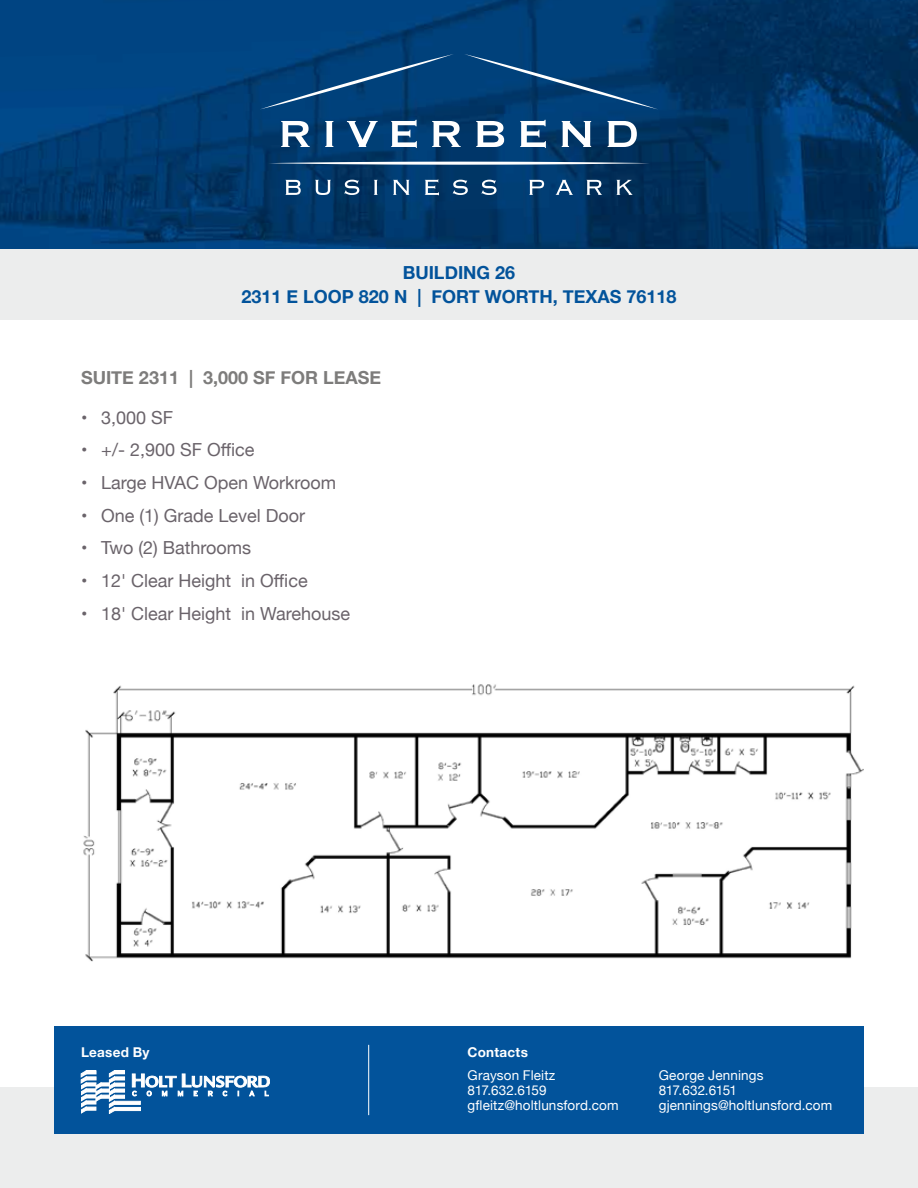
<style>
.page{position:relative;width:918px;height:1188px;background:#fff}
.page>*{position:absolute;margin:0;border:0;box-sizing:border-box;transform-origin:0 0}
.t1{font:18px "Helvetica Neue";color:#6a636a}
.t2{font:700 18px/24px "Helvetica Neue";color:#02539b;text-align:center}
.t3{font:700 18px "Helvetica Neue";color:#7d7c7b}
.t4{font:13.5px/15px "Helvetica Neue";letter-spacing:.01em;color:#fff}
.t5{font:700 13.5px "Helvetica Neue";letter-spacing:.015em;color:#fff}
</style>
<div class="page">
<div style="left:0;top:1088px;width:918px;height:100px;background:#eceded"></div>
<div style="left:54px;top:1026px;width:810px;height:108px;background:#02539b"></div>
<hr style="left:368px;top:1045px;width:1px;height:70px;background:#fff">
<img style="left:0;top:0;width:918px;height:249px">
<div style="left:0;top:249px;width:918px;height:71px;background:#eceded"></div>
<img style="left:83px;top:684px;width:781px;height:278px">
<div style="left:114px;top:1101px;width:26px;height:3px;background:#fff;border:1px solid #fff"></div>
<hr style="left:114px;top:1107px;width:27px;height:4px;background:#fff">
<svg style="left:81px;top:1071px;width:44px;height:43px"></svg>
<svg style="left:132px;top:1073px;width:138px;height:24px"></svg>
<svg style="left:260px;top:54px;width:194px;height:55px"></svg>
<svg style="left:464px;top:54px;width:194px;height:55px"></svg>
<svg style="left:268px;top:162px;width:382px;height:3px"></svg>
<svg style="left:281px;top:121px;width:29px;height:26px"></svg>
<svg style="left:325px;top:121px;width:8px;height:26px"></svg>
<svg style="left:347px;top:121px;width:31px;height:26px"></svg>
<svg style="left:391px;top:120px;width:26px;height:28px"></svg>
<svg style="left:432px;top:121px;width:29px;height:26px"></svg>
<svg style="left:476px;top:121px;width:28px;height:26px"></svg>
<svg style="left:520px;top:120px;width:26px;height:28px"></svg>
<svg style="left:562px;top:121px;width:29px;height:26px"></svg>
<svg style="left:608px;top:121px;width:29px;height:26px"></svg>
<svg style="left:285px;top:180px;width:16px;height:15px"></svg>
<svg style="left:315px;top:180px;width:16px;height:15px"></svg>
<svg style="left:344px;top:180px;width:15px;height:15px"></svg>
<svg style="left:374px;top:180px;width:4px;height:15px"></svg>
<svg style="left:393px;top:180px;width:16px;height:15px"></svg>
<svg style="left:425px;top:179px;width:14px;height:16px"></svg>
<svg style="left:453px;top:180px;width:15px;height:15px"></svg>
<svg style="left:481px;top:180px;width:16px;height:15px"></svg>
<svg style="left:529px;top:180px;width:15px;height:15px"></svg>
<svg style="left:556px;top:180px;width:17px;height:15px"></svg>
<svg style="left:587px;top:180px;width:15px;height:15px"></svg>
<svg style="left:617px;top:180px;width:16px;height:15px"></svg>
<p class="t2" style="left:242px;top:261px;width:436px">BUILDING 26<br>2311 E LOOP 820 N | FORT WORTH, TEXAS 76118</p>
<p class="t3" style="left:81px;top:364px;width:302px">SUITE 2311 | 3,000 SF FOR LEASE</p>
<p class="t1" style="left:81px;top:404px;width:94px">• 3,000 SF</p>
<p class="t1" style="left:81px;top:437px;width:175px">• +/- 2,900 SF Office</p>
<p class="t1" style="left:81px;top:470px;width:257px">• Large HVAC Open Workroom</p>
<p class="t1" style="left:81px;top:502px;width:226px">• One (1) Grade Level Door</p>
<p class="t1" style="left:81px;top:535px;width:172px">• Two (2) Bathrooms</p>
<p class="t1" style="left:81px;top:568px;width:228px">• 12' Clear Height in Office</p>
<p class="t1" style="left:81px;top:600px;width:271px">• 18' Clear Height in Warehouse</p>
<p class="t5" style="left:81px;top:1041px;width:70px">Leased By</p>
<p class="t5" style="left:468px;top:1041px;width:62px">Contacts</p>
<p class="t4" style="left:468px;top:1069px;width:153px">Grayson Fleitz<br>817.632.6159 gfleitz@holtlunsford.com</p>
<p class="t4" style="left:659px;top:1069px;width:175px">George Jennings<br>817.632.6151 gjennings@holtlunsford.com</p>
</div>
